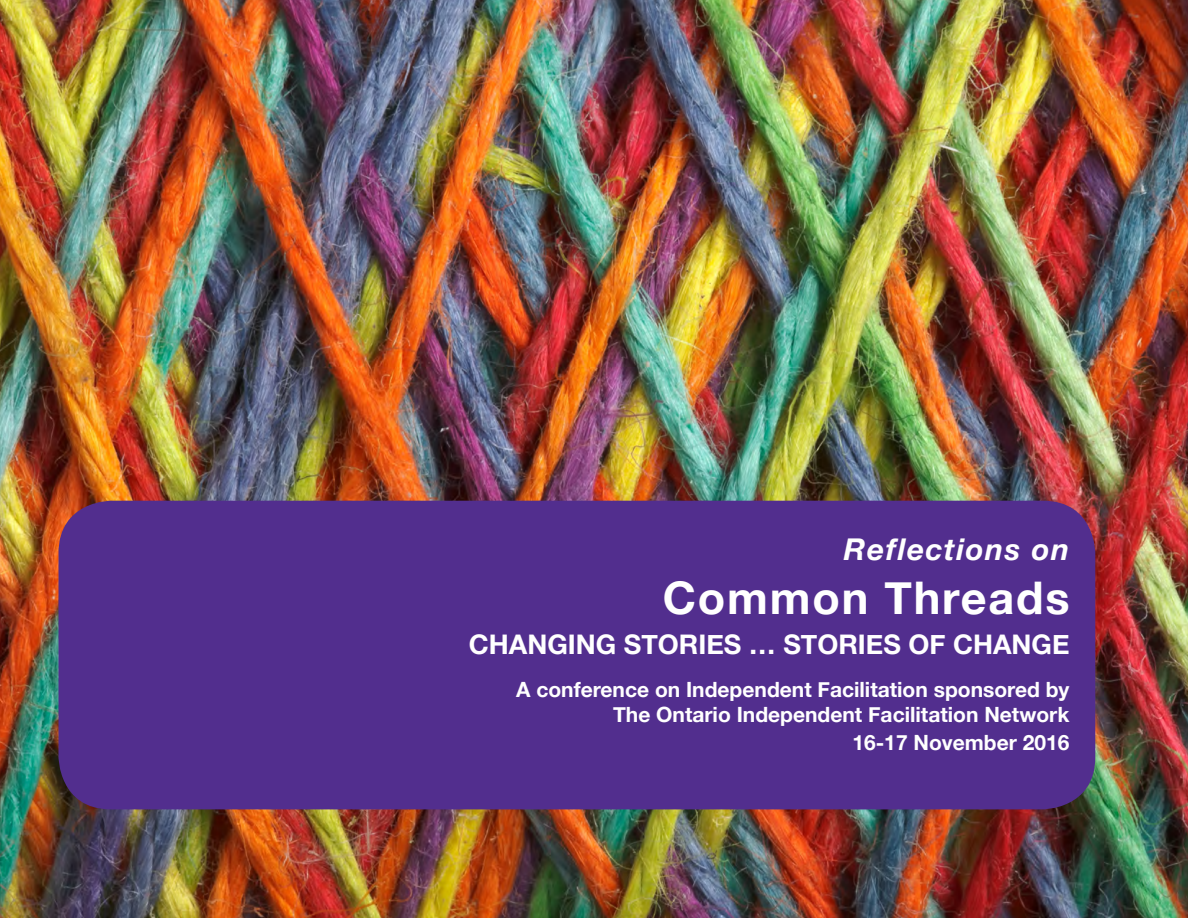
<style>
.page{position:relative;width:1188px;height:918px;background:#fff}
.page>*{position:absolute;margin:0;border:0;box-sizing:border-box;transform-origin:0 0}
.Sessions_body{font:700 45px "Helvetica Neue";letter-spacing:.04em;color:#fff}
.Sessions_body-2{font:italic 700 30px "Helvetica Neue";letter-spacing:.05em;color:#fff}
.Sessions_body-3{font:700 27px "Helvetica Neue";color:#fff}
.Sessions_body-4{font:700 21px/25.2px "Helvetica Neue";color:#fff;text-align:right}
</style>
<div class="page">
<img style="left:0;top:0;width:1188px;height:918px">
<div style="left:58px;top:501px;width:1037px;height:308px;background:#522e8e;border-radius:52px"></div>
<p class="Sessions_body-2" style="left:844px;top:526px;width:227px">Reflections on</p>
<p class="Sessions_body" style="left:663px;top:563px;width:408px">Common Threads</p>
<p class="Sessions_body-3" style="left:469px;top:623px;width:602px">CHANGING STORIES … STORIES OF CHANGE</p>
<p class="Sessions_body-4" style="left:516px;top:678px;width:555px">A conference on Independent Facilitation sponsored by<br>The Ontario Independent Facilitation Network</p>
<p class="Sessions_body-4" style="left:852px;top:731px;width:219px">16-17 November 2016</p>
</div>
